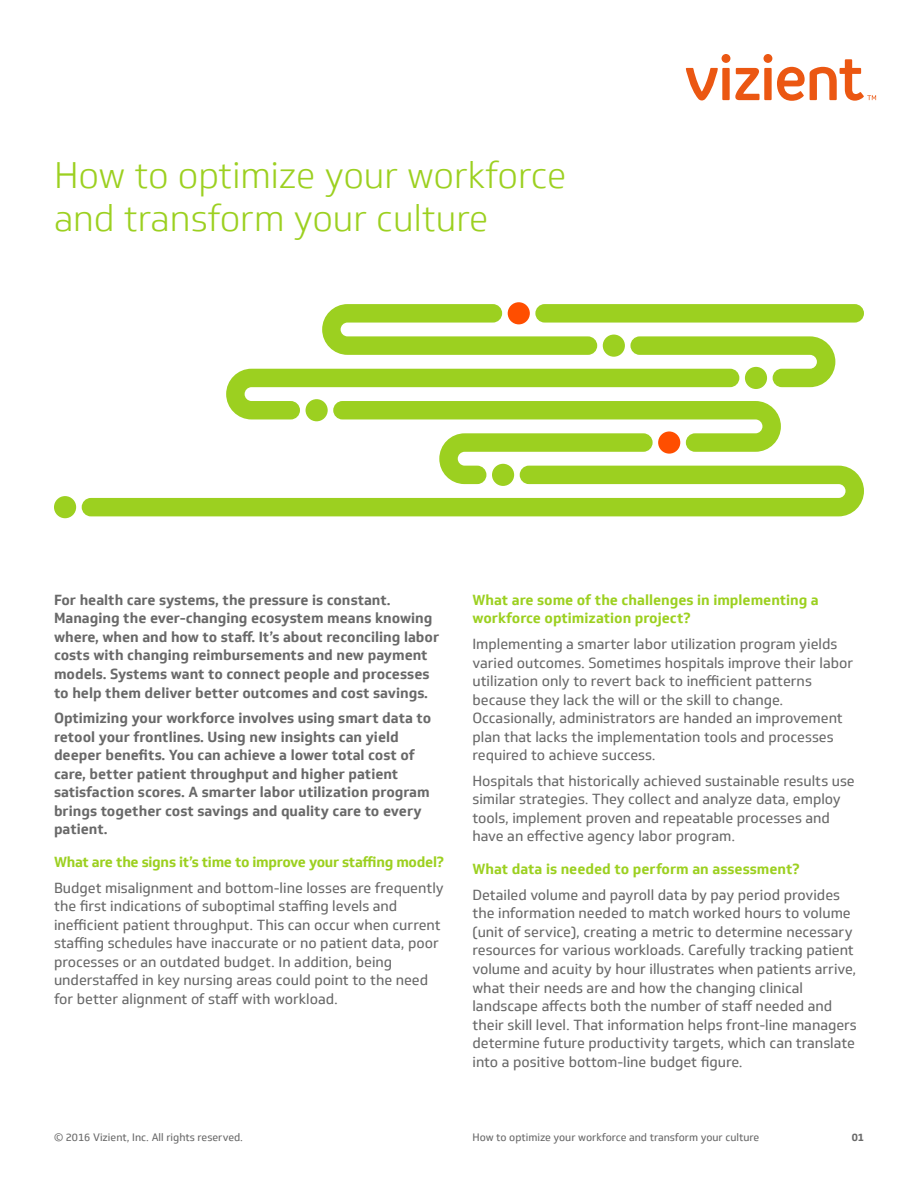
<style>
.page{position:relative;width:918px;height:1188px;background:#fff}
.page>*{position:absolute;margin:0;border:0;box-sizing:border-box;transform-origin:0 0}
.t1{font:300 36px/43.2px "Soleto";color:#9cd020}
.t2{font:14.25px/18.5px "Soleto";color:#696969}
.t3{font:700 14.25px/18.5px "Soleto";color:#696969}
.t4{font:700 14.25px/18.6px "Soleto";color:#9cd020}
.t5{font:700 14.25px "Soleto";letter-spacing:-.02em;color:#9cd020}
.t6{font:10.5px "Soleto";color:#696969}
.t7{font:700 10.5px "Soleto";color:#696969}
</style>
<div class="page">
<svg style="left:508px;top:302px;width:22px;height:22px"></svg>
<svg style="left:54px;top:304px;width:810px;height:214px"></svg>
<svg style="left:686px;top:54px;width:190px;height:47px"></svg>
<h1 class="t1" style="left:54px;top:154px;width:514px">How to optimize your workforce and transform your culture</h1>
<p class="t3" style="left:54px;top:591px;width:387px">For health care systems, the pressure is constant.<br>Managing the ever-changing ecosystem means knowing where, when and how to staff. It’s about reconciling labor costs with changing reimbursements and new payment models. Systems want to connect people and processes to help them deliver better outcomes and cost savings.</p>
<p class="t3" style="left:54px;top:709px;width:379px">Optimizing your workforce involves using smart data to retool your frontlines. Using new insights can yield deeper benefits. You can achieve a lower total cost of care, better patient throughput and higher patient satisfaction scores. A smarter labor utilization program brings together cost savings and quality care to every patient.</p>
<p class="t5" style="left:54px;top:853px;width:392px">What are the signs it’s time to improve your staffing model?</p>
<p class="t2" style="left:54px;top:879px;width:391px">Budget misalignment and bottom-line losses are frequently the first indications of suboptimal staffing levels and inefficient patient throughput. This can occur when current staffing schedules have inaccurate or no patient data, poor processes or an outdated budget. In addition, being understaffed in key nursing areas could point to the need for better alignment of staff with workload.</p>
<p class="t4" style="left:472px;top:591px;width:348px">What are some of the challenges in implementing a workforce optimization project?</p>
<p class="t2" style="left:472px;top:635px;width:382px">Implementing a smarter labor utilization program yields varied outcomes. Sometimes hospitals improve their labor utilization only to revert back to inefficient patterns because they lack the will or the skill to change.<br>Occasionally, administrators are handed an improvement plan that lacks the implementation tools and processes required to achieve success.</p>
<p class="t2" style="left:472px;top:772px;width:384px">Hospitals that historically achieved sustainable results use similar strategies. They collect and analyze data, employ tools, implement proven and repeatable processes and have an effective agency labor program.</p>
<p class="t4" style="left:472px;top:860px;width:329px">What data is needed to perform an assessment?</p>
<p class="t2" style="left:472px;top:886px;width:386px">Detailed volume and payroll data by pay period provides the information needed to match worked hours to volume (unit of service), creating a metric to determine necessary resources for various workloads. Carefully tracking patient volume and acuity by hour illustrates when patients arrive, what their needs are and how the changing clinical landscape affects both the number of staff needed and their skill level. That information helps front-line managers determine future productivity targets, which can translate into a positive bottom-line budget figure.</p>
<p class="t6" style="left:54px;top:1131px;width:191px">© 2016 Vizient, Inc. All rights reserved.</p>
<p class="t6" style="left:472px;top:1131px;width:288px">How to optimize your workforce and transform your culture</p>
<p class="t7" style="left:852px;top:1131px;width:14px">01</p>
</div>
